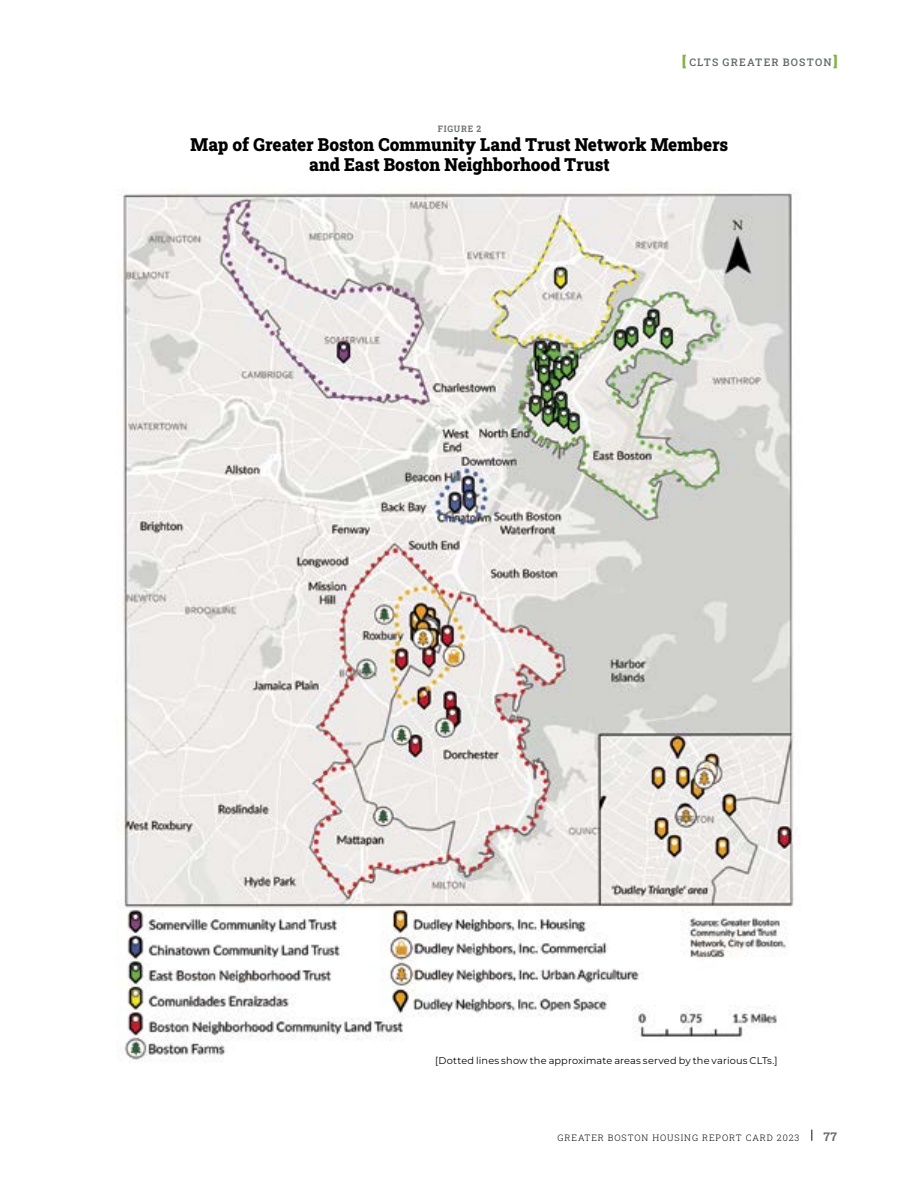
<style>
.page{position:relative;width:918px;height:1188px;background:#fff}
.page>*{position:absolute;margin:0;border:0;box-sizing:border-box;transform-origin:0 0}
.t1{font:18px/19.5px "Roboto Slab";color:#000;text-align:center;scale:.95 1}
.t2{font:10.5px "Roboto Slab";letter-spacing:.11em;color:#626968}
.t3{font:9.75px "Montserrat";letter-spacing:.015em;color:#000}
.t4{font:300 9px "Roboto Slab";letter-spacing:.1em;color:#000}
.t5{font:9px "Roboto Slab";letter-spacing:.085em;color:#6d7373;scale:.95 1}
.s1{font-size:13.5px;color:#84b147}
.s2{font-weight:400;font-size:12px;color:#626968}
</style>
<div class="page">
<img style="left:117px;top:193px;width:680px;height:870px">
<p class="t2" style="left:682px;top:55px;width:157px"><span class="s1">[</span> CLTS GREATER BOSTON<span class="s1">]</span></p>
<p class="t5" style="left:438px;top:122px;width:47px">FIGURE 2</p>
<p class="t1" style="left:191px;top:135px;width:567px">Map of Greater Boston Community Land Trust Network Members and East Boston Neighborhood Trust</p>
<p class="t3" style="left:435px;top:1054px;width:344px">[Dotted lines show the approximate areas served by the various CLTs.]</p>
<p class="t4" style="left:558px;top:1131px;width:281px">GREATER BOSTON HOUSING REPORT CARD 2023 <sup>|</sup> <span class="s2">77</span></p>
</div>
